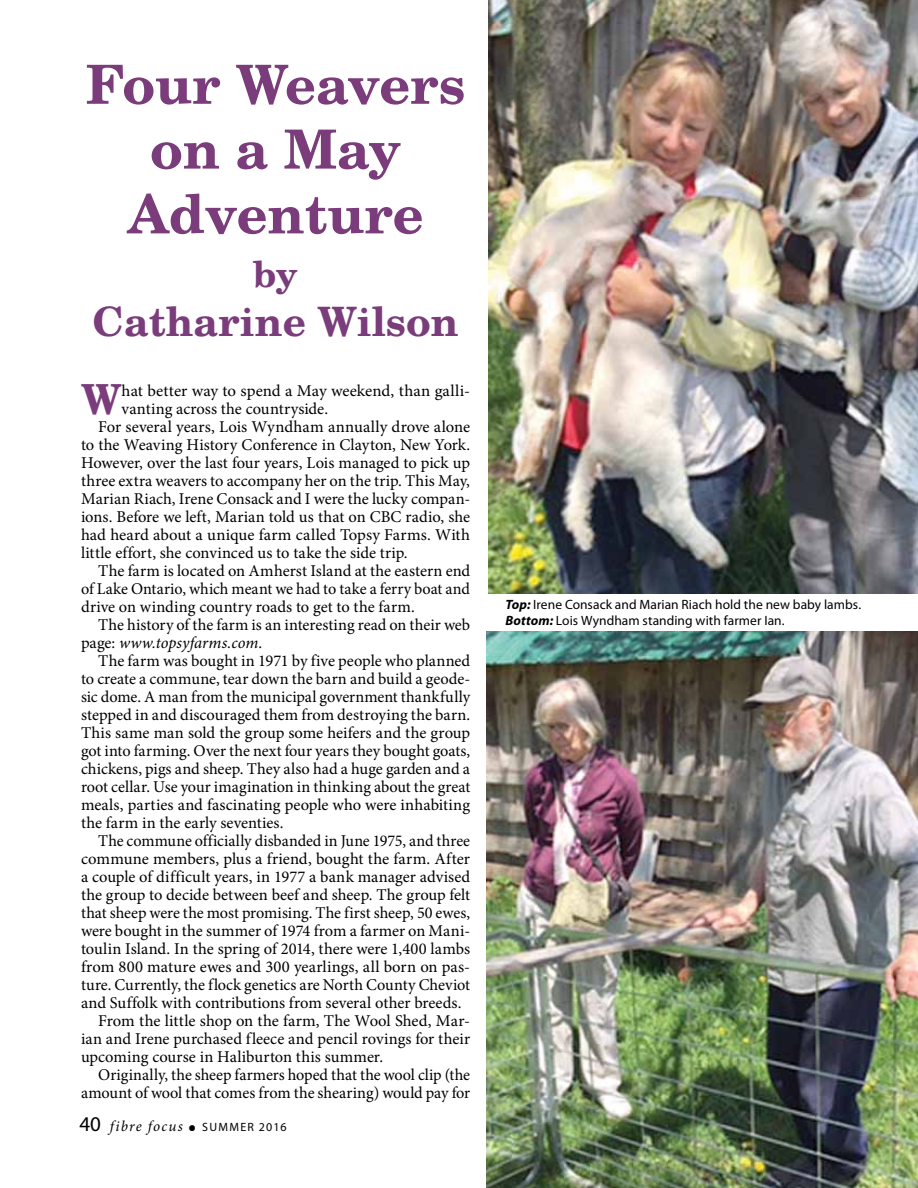
<style>
.page{position:relative;width:918px;height:1188px;background:#fff}
.page>*{position:absolute;margin:0;border:0;box-sizing:border-box;transform-origin:0 0}
.t1{font:700 54px/64.8px "Te X Gyre Schola";color:#7a3c7a;text-align:center}
.t2{font:700 41.4px "Te X Gyre Schola";color:#7a3c7a}
.t3{font:700 40.5px "Te X Gyre Schola";color:#7a3c7a}
.t4{font:700 36px "Te X Gyre Schola";color:#7a3c7a}
.t5{font:16.5px "Minion Pro";color:#000}
.t6{font:italic 16.5px "Minion Pro";letter-spacing:.005em;color:#000}
.t7{font:italic 15px "Minion Pro";letter-spacing:.085em;color:#000}
.t8{font:13.5px/16.5px "Myriad Pro";letter-spacing:.005em;color:#000}
.s1{font-style:normal}
.s2{font-family:"Myriad Pro";font-style:normal;font-size:21px}
.s3{font-style:normal;font-size:22.5px}
.s4{font-family:"Myriad Pro";font-style:normal;font-size:12px}
.s5{font-weight:700;font-style:italic}
</style>
<div class="page">
<img style="left:489px;top:0;width:429px;height:594px">
<img style="left:487px;top:632px;width:431px;height:556px">
<h1 class="t1" style="left:86px;top:50px;width:381px">Four Weavers on a May<br>Adventure</h1>
<h3 class="t4" style="left:253px;top:245px;width:46px">by</h3>
<h3 class="t3" style="left:93px;top:288px;width:368px">Catharine Wilson</h3>
<h2 class="t2" style="left:81px;top:365px;width:42px">W</h2>
<p class="t5" style="left:122px;top:380px;width:350px">hat better way to spend a May weekend, than galli-</p>
<p class="t5" style="left:122px;top:398px;width:208px">vanting across the countryside.</p>
<p class="t5" style="left:98px;top:416px;width:373px">For several years, Lois Wyndham annually drove alone</p>
<p class="t5" style="left:81px;top:434px;width:391px">to the Weaving History Conference in Clayton, New York.</p>
<p class="t5" style="left:81px;top:452px;width:391px">However, over the last four years, Lois managed to pick up</p>
<p class="t5" style="left:81px;top:470px;width:391px">three extra weavers to accompany her on the trip. This May,</p>
<p class="t5" style="left:81px;top:488px;width:391px">Marian Riach, Irene Consack and I were the lucky compan-</p>
<p class="t5" style="left:81px;top:506px;width:391px">ions. Before we left, Marian told us that on CBC radio, she</p>
<p class="t5" style="left:81px;top:524px;width:391px">had heard about a unique farm called Topsy Farms. With</p>
<p class="t5" style="left:81px;top:542px;width:328px">little effort, she convinced us to take the side trip.</p>
<p class="t5" style="left:98px;top:560px;width:374px">The farm is located on Amherst Island at the eastern end</p>
<p class="t5" style="left:81px;top:578px;width:391px">of Lake Ontario, which meant we had to take a ferry boat and</p>
<p class="t5" style="left:81px;top:596px;width:335px">drive on winding country roads to get to the farm.</p>
<p class="t5" style="left:98px;top:614px;width:373px">The history of the farm is an interesting read on their web</p>
<p class="t6" style="left:81px;top:631px;width:183px"><span class="s1">page:</span> www.topsyfarms.com<span class="s1">.</span></p>
<p class="t5" style="left:98px;top:650px;width:374px">The farm was bought in 1971 by five people who planned</p>
<p class="t5" style="left:81px;top:668px;width:391px">to create a commune, tear down the barn and build a geode-</p>
<p class="t5" style="left:81px;top:686px;width:391px">sic dome. A man from the municipal government thankfully</p>
<p class="t5" style="left:81px;top:704px;width:391px">stepped in and discouraged them from destroying the barn.</p>
<p class="t5" style="left:81px;top:722px;width:391px">This same man sold the group some heifers and the group</p>
<p class="t5" style="left:81px;top:740px;width:391px">got into farming. Over the next four years they bought goats,</p>
<p class="t5" style="left:81px;top:758px;width:391px">chickens, pigs and sheep. They also had a huge garden and a</p>
<p class="t5" style="left:81px;top:776px;width:391px">root cellar. Use your imagination in thinking about the great</p>
<p class="t5" style="left:81px;top:794px;width:391px">meals, parties and fascinating people who were inhabiting</p>
<p class="t5" style="left:81px;top:812px;width:204px">the farm in the early seventies.</p>
<p class="t5" style="left:98px;top:830px;width:373px">The commune officially disbanded in June 1975, and three</p>
<p class="t5" style="left:81px;top:848px;width:391px">commune members, plus a friend, bought the farm. After</p>
<p class="t5" style="left:81px;top:866px;width:391px">a couple of difficult years, in 1977 a bank manager advised</p>
<p class="t5" style="left:81px;top:884px;width:391px">the group to decide between beef and sheep. The group felt</p>
<p class="t5" style="left:81px;top:902px;width:391px">that sheep were the most promising. The first sheep, 50 ewes,</p>
<p class="t5" style="left:81px;top:920px;width:391px">were bought in the summer of 1974 from a farmer on Mani-</p>
<p class="t5" style="left:81px;top:938px;width:391px">toulin Island. In the spring of 2014, there were 1,400 lambs</p>
<p class="t5" style="left:81px;top:956px;width:391px">from 800 mature ewes and 300 yearlings, all born on pas-</p>
<p class="t5" style="left:81px;top:974px;width:391px">ture. Currently, the flock genetics are North County Cheviot</p>
<p class="t5" style="left:81px;top:992px;width:382px">and Suffolk with contributions from several other breeds.</p>
<p class="t5" style="left:98px;top:1010px;width:373px">From the little shop on the farm, The Wool Shed, Mar-</p>
<p class="t5" style="left:81px;top:1028px;width:391px">ian and Irene purchased fleece and pencil rovings for their</p>
<p class="t5" style="left:81px;top:1046px;width:304px">upcoming course in Haliburton this summer.</p>
<p class="t5" style="left:98px;top:1064px;width:373px">Originally, the sheep farmers hoped that the wool clip (the</p>
<p class="t5" style="left:81px;top:1082px;width:391px">amount of wool that comes from the shearing) would pay for</p>
<p class="t7" style="left:80px;top:1116px;width:209px"><span class="s2">40</span> fibre focus <span class="s3">•</span> <span class="s4">summer 2016</span></p>
<p class="t8" style="left:505px;top:596px;width:357px"><span class="s5">Top:</span> Irene Consack and Marian Riach hold the new baby lambs.<br><span class="s5">Bottom:</span> Lois Wyndham standing with farmer Ian.</p>
</div>
